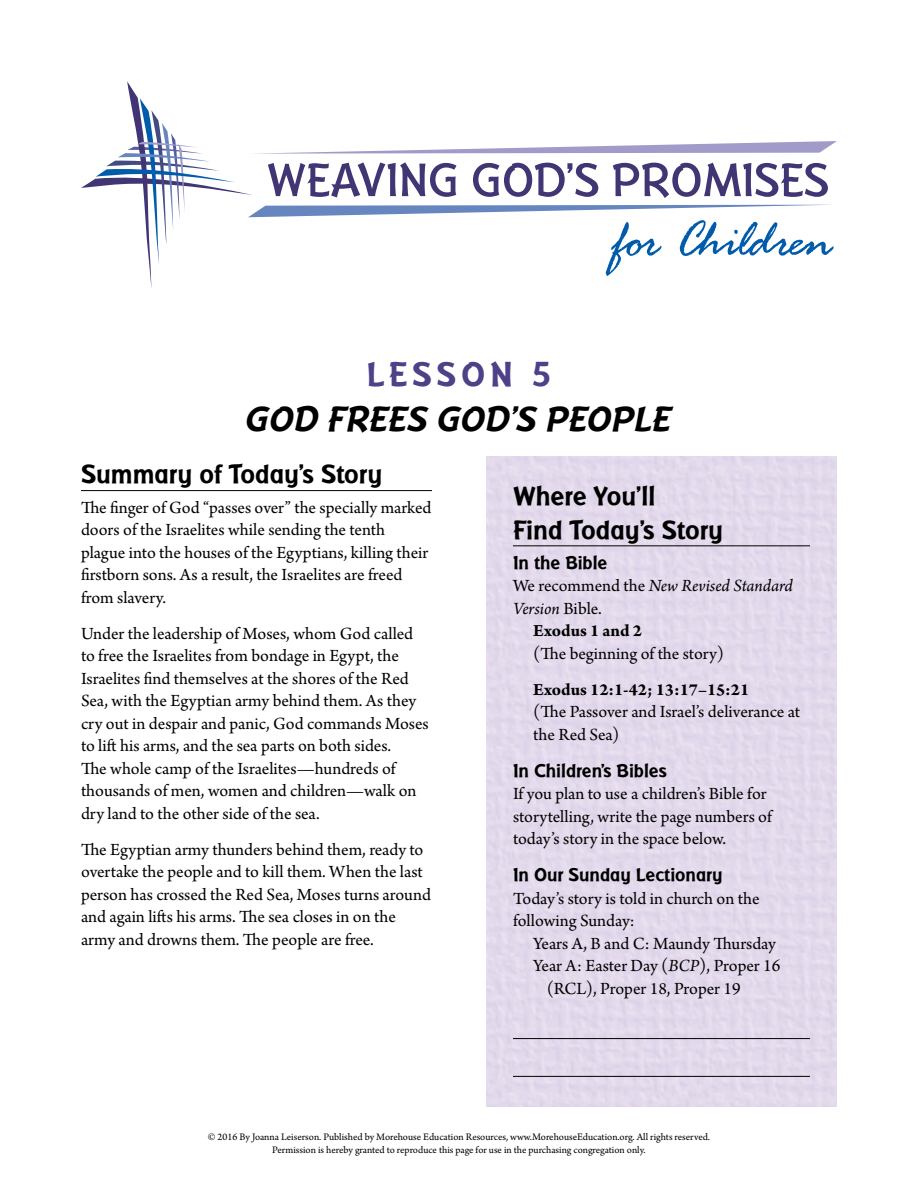
<style>
.page{position:relative;width:918px;height:1188px;background:#fff}
.page>*{position:absolute;margin:0;border:0;box-sizing:border-box;transform-origin:0 0}
.t1{font:italic 700 36.75px "Badger RR";color:#000}
.t2{font:700 36px "Badger RR";letter-spacing:.13em;color:#4e4187}
.t3{font:700 27.75px/33.3px "Badger RR";color:#000}
.t4{font:700 19.5px "Badger RR";color:#000}
.t5{font:18px/22.5px "Arno Pro";color:#000}
.t6{font:italic 18px "Arno Pro";letter-spacing:-.005em;color:#000}
.t7{font:700 18px "Arno Pro";color:#000}
.t8{font:10.5px/12.6px "Arno Pro";color:#000;text-align:center}
.s1{font-style:normal}
.s2{font-style:italic}
</style>
<div class="page">
<hr style="left:81px;top:490px;width:351px;height:1px;background:#000">
<hr style="left:513px;top:545px;width:297px;height:1px;background:#000">
<hr style="left:513px;top:1038px;width:297px;height:1px;background:#000">
<hr style="left:513px;top:1076px;width:297px;height:1px;background:#000">
<svg style="left:81px;top:81px;width:756px;height:207px"></svg>
<h2 class="t2" style="left:366px;top:355px;width:187px">LESSON 5</h2>
<h1 class="t1" style="left:246px;top:398px;width:428px">GOD FREES GOD’S PEOPLE</h1>
<h3 class="t3" style="left:81px;top:458px;width:303px">Summary of Today’s Story</h3>
<p class="t5" style="left:81px;top:497px;width:352px">The finger of God “passes over” the specially marked doors of the Israelites while sending the tenth plague into the houses of the Egyptians, killing their firstborn sons. As a result, the Israelites are freed from slavery.</p>
<p class="t5" style="left:81px;top:623px;width:349px">Under the leadership of Moses, whom God called to free the Israelites from bondage in Egypt, the Israelites find themselves at the shores of the Red Sea, with the Egyptian army behind them. As they cry out in despair and panic, God commands Moses to lift his arms, and the sea parts on both sides.<br>The whole camp of the Israelites—hundreds of thousands of men, women and children—walk on dry land to the other side of the sea.</p>
<p class="t5" style="left:81px;top:839px;width:352px">The Egyptian army thunders behind them, ready to overtake the people and to kill them. When the last person has crossed the Red Sea, Moses turns around and again lifts his arms. The sea closes in on the army and drowns them. The people are free.</p>
<h3 class="t3" style="left:513px;top:480px;width:212px">Where You’ll<br>Find Today’s Story</h3>
<p class="t4" style="left:513px;top:552px;width:96px">In the Bible</p>
<p class="t6" style="left:513px;top:576px;width:282px"><span class="s1">We recommend the</span> New Revised Standard</p>
<p class="t6" style="left:513px;top:598px;width:90px">Version <span class="s1">Bible.</span></p>
<p class="t7" style="left:533px;top:621px;width:110px">Exodus 1 and 2</p>
<p class="t5" style="left:533px;top:643px;width:192px">(The beginning of the story)</p>
<p class="t7" style="left:533px;top:679px;width:217px">Exodus 12:1-42; 13:17–15:21</p>
<p class="t5" style="left:533px;top:702px;width:269px">(The Passover and Israel’s deliverance at the Red Sea)</p>
<p class="t4" style="left:513px;top:760px;width:155px">In Children’s Bibles</p>
<p class="t5" style="left:513px;top:784px;width:260px">If you plan to use a children’s Bible for storytelling, write the page numbers of today’s story in the space below.</p>
<p class="t4" style="left:513px;top:864px;width:211px">In Our Sunday Lectionary</p>
<p class="t5" style="left:513px;top:888px;width:248px">Today’s story is told in church on the following Sunday:</p>
<p class="t5" style="left:533px;top:933px;width:244px">Years A, B and C: Maundy Thursday</p>
<p class="t5" style="left:533px;top:955px;width:249px">Year A: Easter Day (<span class="s2">BCP</span>), Proper 16</p>
<p class="t5" style="left:547px;top:978px;width:195px">(RCL), Proper 18, Proper 19</p>
<p class="t8" style="left:208px;top:1131px;width:504px">© 2016 By Joanna Leiserson. Published by Morehouse Education Resources, www.MorehouseEducation.org. All rights reserved.<br>Permission is hereby granted to reproduce this page for use in the purchasing congregation only.</p>
</div>
